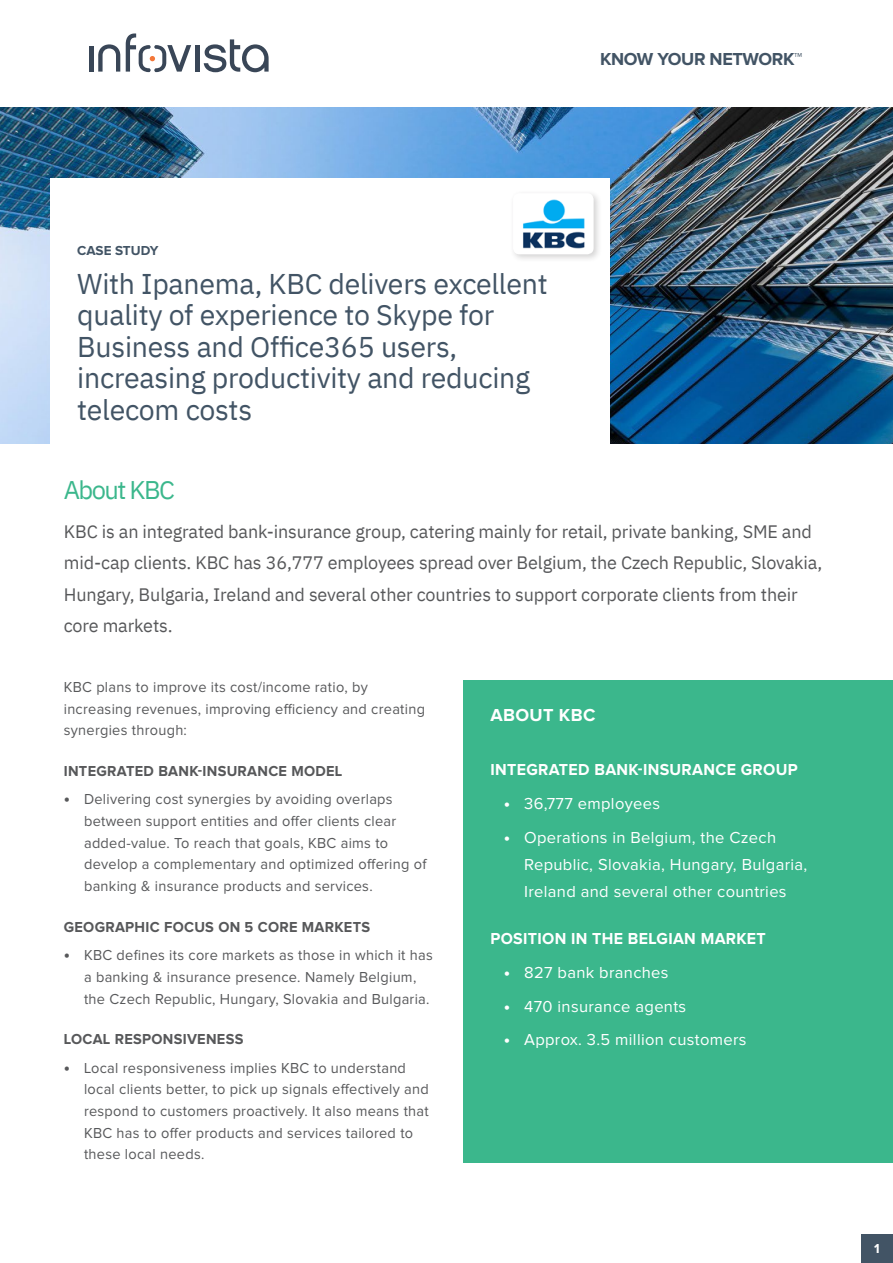
<style>
.page{position:relative;width:893px;height:1263px;background:#fff}
.page>*{position:absolute;margin:0;border:0;box-sizing:border-box;transform-origin:0 0}
.t1{font:28.5px/31.5px "IBM Plex Sans";letter-spacing:-.01em;color:#425465}
.t2{font:25.5px "IBM Plex Sans";letter-spacing:-.06em;color:#3bb78c}
.t3{font:18px/31.5px "IBM Plex Sans";letter-spacing:-.01em;color:#57585a}
.t4{font:700 18px "Proxima Nova";letter-spacing:-.02em;color:#425465}
.t5{font:700 18px "Proxima Nova";letter-spacing:.02em;color:#fff}
.t6{font:16.5px/27px "Proxima Nova";letter-spacing:.02em;color:#fff}
.t7{font:700 16.5px "Proxima Nova";letter-spacing:.02em;color:#fff}
.t8{font:15px/21.8px "Proxima Nova";letter-spacing:.02em;color:#57585a}
.t9{font:700 15px "Proxima Nova";letter-spacing:.02em;color:#57585a}
.t10{font:700 13.5px "Proxima Nova";letter-spacing:-.005em;color:#425465}
.t11{font:700 13.5px "Proxima Nova";color:#fff}
.s1{font-weight:700;font-size:18px}
</style>
<div class="page">
<div style="left:463px;top:680px;width:430px;height:483px;background:#3bb78c"></div>
<div style="left:89px;top:46px;width:5px;height:26px;background:#394657"></div>
<svg style="left:98px;top:44px;width:22px;height:28px"></svg>
<div style="left:195px;top:45px;width:5px;height:27px;background:#394657"></div>
<svg style="left:204px;top:39px;width:65px;height:33px"></svg>
<svg style="left:126px;top:33px;width:65px;height:39px"></svg>
<div style="left:861px;top:1234px;width:32px;height:29px;background:#425465"></div>
<img style="left:0;top:107px;width:893px;height:336px">
<div style="left:50px;top:178px;width:560px;height:274px;background:#fff"></div>
<div style="left:509px;top:190px;width:93px;height:72px;background:#231f20;opacity:.2"></div>
<img style="left:513px;top:193px;width:81px;height:61px">
<p class="t4" style="left:600px;top:51px;width:204px">KNOW YOUR NETWORK™</p>
<p class="t10" style="left:77px;top:245px;width:83px">CASE STUDY</p>
<h1 class="t1" style="left:77px;top:265px;width:472px">With Ipanema, KBC delivers excellent quality of experience to Skype for<br>Business and Office365 users, increasing productivity and reducing telecom costs</h1>
<h2 class="t2" style="left:64px;top:471px;width:113px">About KBC</h2>
<p class="t3" style="left:64px;top:514px;width:760px">KBC is an integrated bank-insurance group, catering mainly for retail, private banking, SME and mid-cap clients. KBC has 36,777 employees spread over Belgium, the Czech Republic, Slovakia, Hungary, Bulgaria, Ireland and several other countries to support corporate clients from their core markets.</p>
<p class="t8" style="left:64px;top:677px;width:363px">KBC plans to improve its cost/income ratio, by increasing revenues, improving efficiency and creating synergies through:</p>
<p class="t9" style="left:64px;top:764px;width:280px">INTEGRATED BANK-INSURANCE MODEL</p>
<p class="t8" style="left:84px;top:789px;width:344px;text-indent:-20px"><span class="s1">•</span> Delivering cost synergies by avoiding overlaps between support entities and offer clients clear added-value. To reach that goals, KBC aims to develop a complementary and optimized offering of banking &amp; insurance products and services.</p>
<p class="t9" style="left:64px;top:920px;width:308px">GEOGRAPHIC FOCUS ON 5 CORE MARKETS</p>
<p class="t8" style="left:84px;top:945px;width:350px;text-indent:-20px"><span class="s1">•</span> KBC defines its core markets as those in which it has a banking &amp; insurance presence. Namely Belgium, the Czech Republic, Hungary, Slovakia and Bulgaria.</p>
<p class="t9" style="left:64px;top:1032px;width:181px">LOCAL RESPONSIVENESS</p>
<p class="t8" style="left:84px;top:1057px;width:346px;text-indent:-20px"><span class="s1">•</span> Local responsiveness implies KBC to understand local clients better, to pick up signals effectively and respond to customers proactively. It also means that KBC has to offer products and services tailored to these local needs.</p>
<p class="t5" style="left:490px;top:707px;width:106px">ABOUT KBC</p>
<p class="t7" style="left:490px;top:762px;width:309px">INTEGRATED BANK-INSURANCE GROUP</p>
<p class="t6" style="left:504px;top:791px;width:158px"><span class="s1">•</span> 36,777 employees</p>
<p class="t6" style="left:524px;top:824px;width:285px;text-indent:-20px"><span class="s1">•</span> Operations in Belgium, the Czech<br>Republic, Slovakia, Hungary, Bulgaria,<br>Ireland and several other countries</p>
<p class="t7" style="left:490px;top:931px;width:277px">POSITION IN THE BELGIAN MARKET</p>
<p class="t6" style="left:504px;top:959px;width:166px"><span class="s1">•</span> 827 bank branches</p>
<p class="t6" style="left:504px;top:993px;width:184px"><span class="s1">•</span> 470 insurance agents</p>
<p class="t6" style="left:504px;top:1027px;width:244px"><span class="s1">•</span> Approx. 3.5 million customers</p>
<p class="t11" style="left:874px;top:1242px;width:7px">1</p>
</div>
